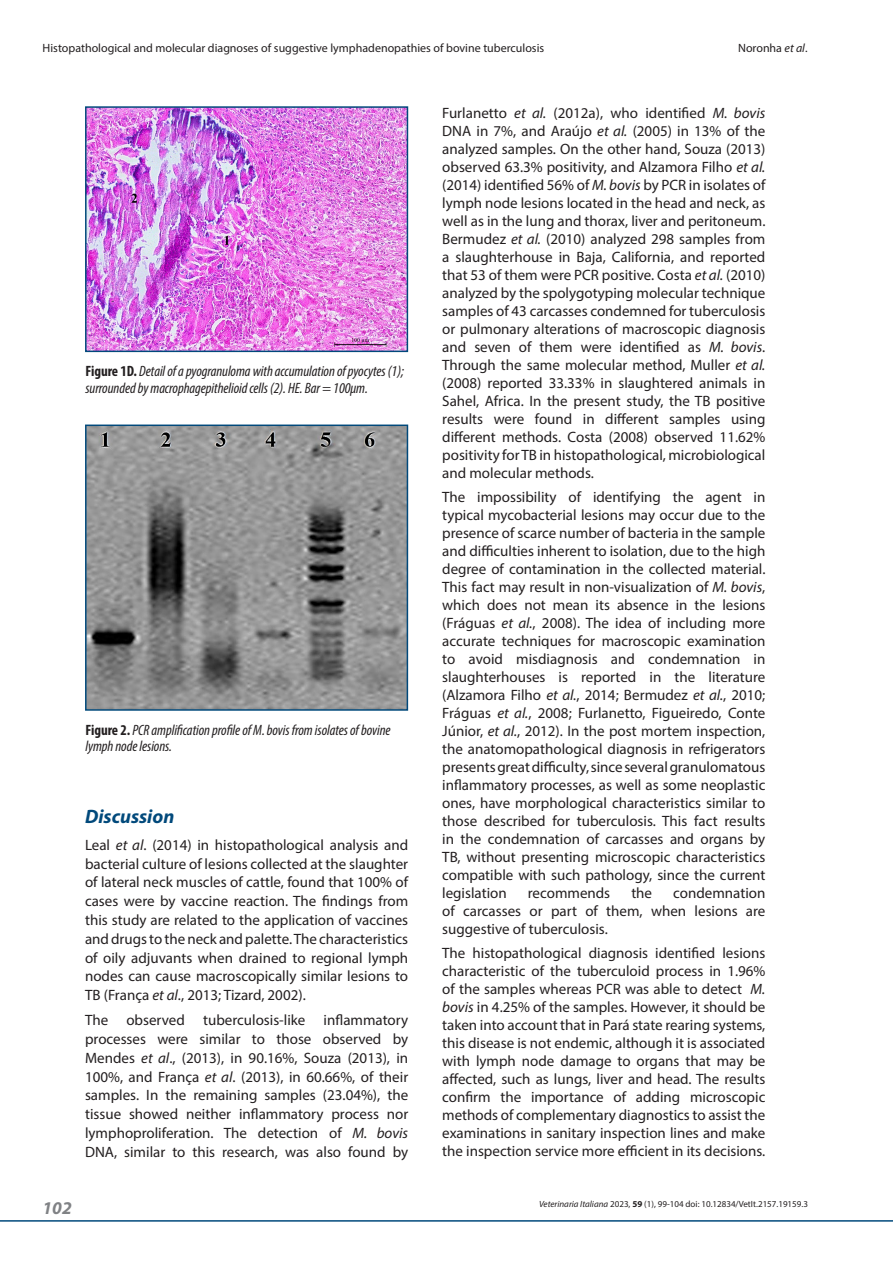
<style>
.page{position:relative;width:893px;height:1263px;background:#fff}
.page>*{position:absolute;margin:0;border:0;box-sizing:border-box;transform-origin:0 0}
.Titoli{font:italic 700 19.5px "Myriad Pro";color:#01497b}
.t1{font:italic 700 18px "Myriad Pro";color:#808285}
.Testo_EN{font:15px/18px "Myriad Pro";color:#231f20;text-align:justify}
.t2{font:italic condensed 15px/16.5px "Myriad Pro";letter-spacing:-.005em;color:#231f20}
.t3{font:12px "Myriad Pro";color:#231f20}
.t4{font:9px "Myriad Pro";color:#231f20}
.s1{font-style:italic}
.s2{font-weight:700;font-style:normal}
.s3{font-weight:700}
</style>
<div class="page">
<hr style="left:0;top:1220px;width:893px;height:1px;background:#01497b">
<img style="left:88px;top:109px;width:317px;height:240px">
<div style="left:85px;top:106px;width:323px;height:246px;border:2px solid #01497b"></div>
<img style="left:88px;top:427px;width:317px;height:281px">
<div style="left:85px;top:424px;width:323px;height:287px;border:2px solid #01497b"></div>
<p class="t3" style="left:43px;top:40px;width:503px">Histopathological and molecular diagnoses of suggestive lymphadenopathies of bovine tuberculosis</p>
<p class="t3" style="left:738px;top:40px;width:71px">Noronha <span class="s1">et al</span>.</p>
<p class="t2" style="left:85px;top:363px;width:320px"><span class="s2">Figure 1D.</span> Detail of a pyogranuloma with accumulation of pyocytes (1); surrounded by macrophagepithelioid cells (2). HE. Bar = 100μm.</p>
<p class="t2" style="left:85px;top:721px;width:307px"><span class="s2">Figure 2.</span> PCR amplification profile of M. bovis from isolates of bovine lymph node lesions.</p>
<p class="Titoli" style="left:85px;top:803px;width:91px">Discussion</p>
<p class="Testo_EN" style="left:85px;top:835px;width:325px;line-height:18.8px">Leal <span class="s1">et al</span>. (2014) in histopathological analysis and bacterial culture of lesions collected at the slaughter of lateral neck muscles of cattle, found that 100% of cases were by vaccine reaction. The findings from this study are related to the application of vaccines and drugs to the neck and palette. The characteristics of oily adjuvants when drained to regional lymph nodes can cause macroscopically similar lesions to TB (França <span class="s1">et al</span>., 2013; Tizard, 2002).</p>
<p class="Testo_EN" style="left:85px;top:1010px;width:325px;line-height:18.8px">The observed tuberculosis-like inflammatory processes were similar to those observed by Mendes <span class="s1">et al</span>., (2013), in 90.16%, Souza (2013), in 100%, and França <span class="s1">et al</span>. (2013), in 60.66%, of their samples. In the remaining samples (23.04%), the tissue showed neither inflammatory process nor lymphoproliferation. The detection of <span class="s1">M. bovis </span>DNA, similar to this research, was also found by</p>
<p class="Testo_EN" style="left:442px;top:103px;width:325px">Furlanetto <span class="s1">et al.</span> (2012a), who identified <span class="s1">M. bovis </span>DNA in 7%, and Araújo <span class="s1">et al.</span> (2005) in 13% of the analyzed samples. On the other hand, Souza (2013) observed 63.3% positivity, and Alzamora Filho <span class="s1">et al. </span>(2014) identified 56% of <span class="s1">M. bovis</span> by PCR in isolates of lymph node lesions located in the head and neck, as well as in the lung and thorax, liver and peritoneum.<br>Bermudez <span class="s1">et al.</span> (2010) analyzed 298 samples from a slaughterhouse in Baja, California, and reported that 53 of them were PCR positive. Costa <span class="s1">et al.</span> (2010) analyzed by the spolygotyping molecular technique samples of 43 carcasses condemned for tuberculosis or pulmonary alterations of macroscopic diagnosis and seven of them were identified as <span class="s1">M. bovis</span>.<br>Through the same molecular method, Muller <span class="s1">et al. </span>(2008) reported 33.33% in slaughtered animals in Sahel, Africa. In the present study, the TB positive results were found in different samples using different methods. Costa (2008) observed 11.62% positivity for TB in histopathological, microbiological and molecular methods.</p>
<p class="Testo_EN" style="left:442px;top:488px;width:325px">The impossibility of identifying the agent in typical mycobacterial lesions may occur due to the presence of scarce number of bacteria in the sample and difficulties inherent to isolation, due to the high degree of contamination in the collected material.<br>This fact may result in non-visualization of <span class="s1">M. bovis</span>, which does not mean its absence in the lesions (Fráguas <span class="s1">et al.</span>, 2008). The idea of including more accurate techniques for macroscopic examination to avoid misdiagnosis and condemnation in slaughterhouses is reported in the literature (Alzamora Filho <span class="s1">et al.</span>, 2014; Bermudez <span class="s1">et al.</span>, 2010; Fráguas <span class="s1">et al.</span>, 2008; Furlanetto, Figueiredo, Conte Júnior, <span class="s1">et al.</span>, 2012). In the post mortem inspection, the anatomopathological diagnosis in refrigerators presents great difficulty, since several granulomatous inflammatory processes, as well as some neoplastic ones, have morphological characteristics similar to those described for tuberculosis. This fact results in the condemnation of carcasses and organs by TB, without presenting microscopic characteristics compatible with such pathology, since the current legislation</p>
<p class="Testo_EN" style="left:442px;top:884px;width:325px;text-indent:231px">condemnation of carcasses or part of them, when lesions are suggestive of tuberculosis.</p>
<p class="Testo_EN" style="left:442px;top:944px;width:325px">The histopathological diagnosis identified lesions characteristic of the tuberculoid process in 1.96% of the samples whereas PCR was able to detect <span class="s1">M. bovis</span> in 4.25% of the samples. However, it should be taken into account that in Pará state rearing systems, this disease is not endemic, although it is associated with lymph node damage to organs that may be affected, such as lungs, liver and head. The results confirm the importance of adding microscopic methods of complementary diagnostics to assist the examinations in sanitary inspection lines and make the inspection service more efficient in its decisions.</p>
<p class="Testo_EN" style="left:528px;top:884px;width:84px">recommends</p>
<p class="Testo_EN" style="left:631px;top:884px;width:22px">the</p>
<p class="t1" style="left:43px;top:1196px;width:31px">102</p>
<p class="t4" style="left:539px;top:1198px;width:270px"><span class="s1">Veterinaria Italiana</span> 2023, <span class="s3">59</span> (1), 99-104 doi: 10.12834/VetIt.2157.19159.3</p>
</div>
